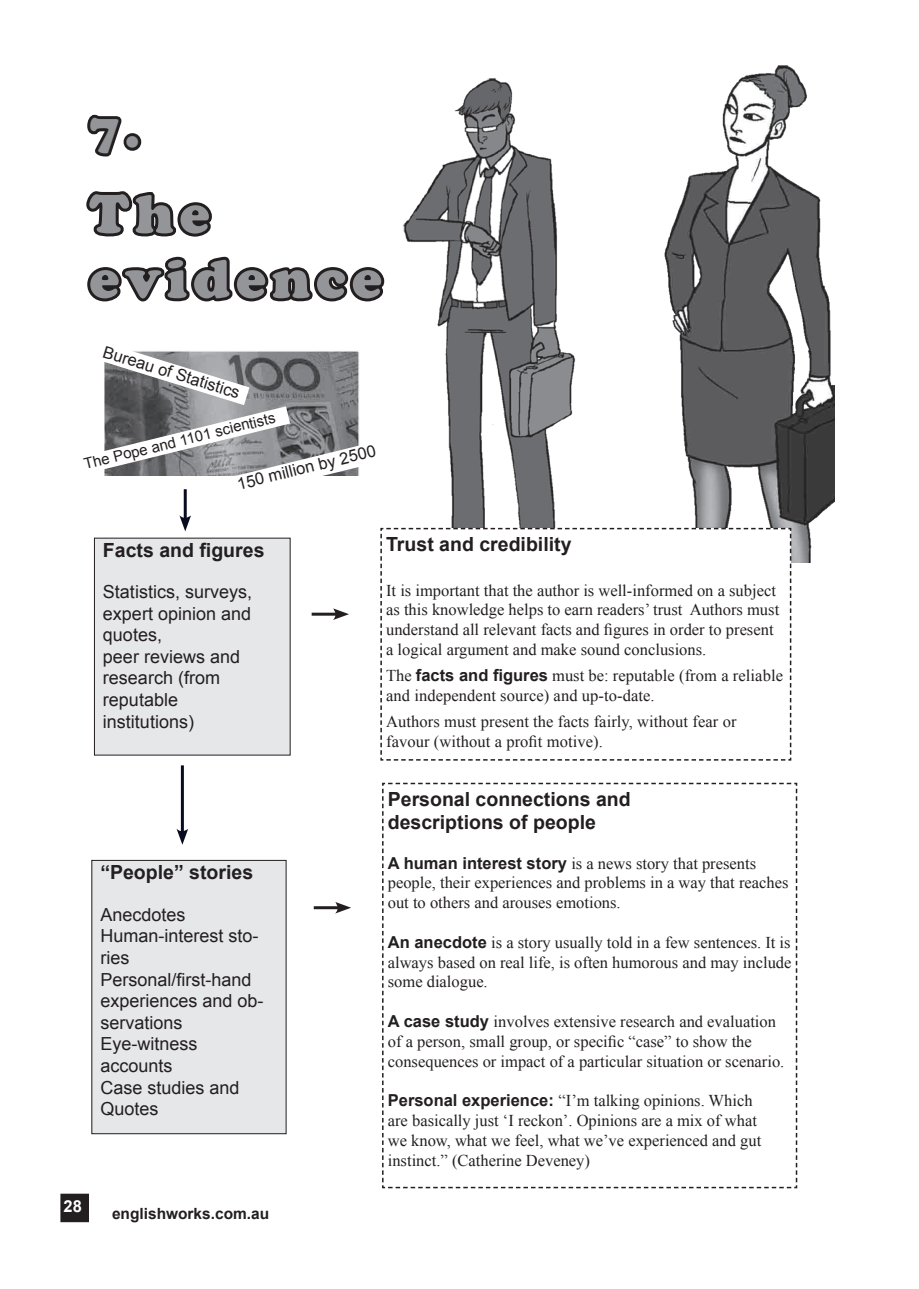
<style>
.page{position:relative;width:919px;height:1289px;background:#fff}
.page>*{position:absolute;margin:0;border:0;box-sizing:border-box;transform-origin:0 0}
.Header_black_style{font:54px/64.8px "Cooper Black Std";letter-spacing:.11em;color:#939598}
.Header_black_style-2{font:48px "Cooper Black Std";color:#939598}
.t1{font:700 19.5px/23.4px "Arial";color:#231f20}
.t2{font:18px/21.6px "Arial";color:#231f20}
.t3{font:16.5px/19.8px "Times New Roman";color:#231f20}
.t4{font:16.5px "Arial";color:#231f20}
.t5{font:700 16.5px "Arial";color:#fff}
.t6{font:700 15.45px "Arial";color:#231f20}
.t7{font:15px "Arial";color:#231f20}
.s1{font-family:"Arial";font-weight:700}
</style>
<div class="page">
<div style="left:61px;top:1194px;width:27px;height:27px;background:#231f20"></div>
<div style="left:60px;top:1193px;width:29px;height:29px;border:2px solid #231f20"></div>
<div style="left:92px;top:860px;width:194px;height:273px;background:#e6e7e9"></div>
<svg style="left:382px;top:782px;width:416px;height:406px"></svg>
<hr style="left:181px;top:765px;width:3px;height:69px;background:#090c21">
<svg style="left:176px;top:828px;width:12px;height:16px"></svg>
<svg style="left:87px;top:114px;width:39px;height:43px"></svg>
<div style="left:124px;top:133px;width:17px;height:18px;border:6px solid #231f20;border-radius:50%"></div>
<hr style="left:314px;top:906px;width:27px;height:3px;background:#231f20">
<svg style="left:335px;top:902px;width:16px;height:11px"></svg>
<img style="left:686px;top:65px;width:148px;height:497px">
<img style="left:429px;top:78px;width:124px;height:110px">
<svg style="left:86px;top:188px;width:705px;height:572px"></svg>
<p class="Header_black_style-2" style="left:89px;top:101px;width:52px">7.</p>
<p class="Header_black_style" style="left:89px;top:181px;width:294px">The evidence</p>
<p class="t4" style="left:107px;top:341px;width:144px;rotate:17deg">Bureau of Statistics</p>
<p class="t7" style="left:82px;top:455px;width:198px;rotate:-14deg">The Pope and 1101 scientists</p>
<p class="t4" style="left:235px;top:474px;width:144px;rotate:-14deg">150 million by 2500</p>
<p class="t1" style="left:103px;top:538px;width:163px">Facts and figures</p>
<p class="t2" style="left:103px;top:581px;width:151px">Statistics, surveys,</p>
<p class="t2" style="left:103px;top:602px;width:150px">expert opinion and quotes,<br>peer reviews and research (from reputable institutions)</p>
<p class="t1" style="left:100px;top:861px;width:154px">“People” stories</p>
<p class="t2" style="left:100px;top:903px;width:87px">Anecdotes</p>
<p class="t2" style="left:100px;top:925px;width:160px">Human-interest sto&shy;ries</p>
<p class="t2" style="left:100px;top:968px;width:165px">Personal/first-hand experiences and ob&shy;servations</p>
<p class="t2" style="left:100px;top:1033px;width:99px">Eye-witness accounts</p>
<p class="t2" style="left:100px;top:1076px;width:141px">Case studies and</p>
<p class="t2" style="left:100px;top:1098px;width:60px">Quotes</p>
<p class="t5" style="left:64px;top:1195px;width:20px">28</p>
<p class="t6" style="left:112px;top:1203px;width:159px">englishworks.com.au</p>
<p class="t1" style="left:386px;top:532px;width:187px">Trust and credibility</p>
<p class="t3" style="left:386px;top:580px;width:394px">It is important that the author is well-informed on a subject as this knowledge helps to earn readers’ trust Authors must understand all relevant facts and figures in order to present a logical argument and make sound conclusions.</p>
<p class="t3" style="left:386px;top:665px;width:398px">The <span class="s1">facts and figures</span> must be: reputable (from a reliable and independent source) and up-to-date.</p>
<p class="t3" style="left:386px;top:711px;width:352px">Authors must present the facts fairly, without fear or favour (without a profit motive).</p>
<p class="t1" style="left:388px;top:787px;width:244px">Personal connections and descriptions of people</p>
<p class="t3" style="left:388px;top:852px;width:402px"><span class="s1">A human interest story</span> is a news story that presents people, their experiences and problems in a way that reaches out to others and arouses emotions.</p>
<p class="t3" style="left:388px;top:932px;width:405px;text-align:justify"><span class="s1">An anecdote</span> is a story usually told in a few sentences. It is always based on real life, is often humorous and may include some dialogue.</p>
<p class="t3" style="left:388px;top:1011px;width:398px"><span class="s1">A case study</span> involves extensive research and evaluation of a person, small group, or specific “case” to show the consequences or impact of a particular situation or scenario.</p>
<p class="t3" style="left:388px;top:1090px;width:375px"><span class="s1">Personal experience:</span> “I’m talking opinions. Which are basically just ‘I reckon’. Opinions are a mix of what we know, what we feel, what we’ve experienced and gut instinct.” (Catherine Deveney)</p>
</div>
